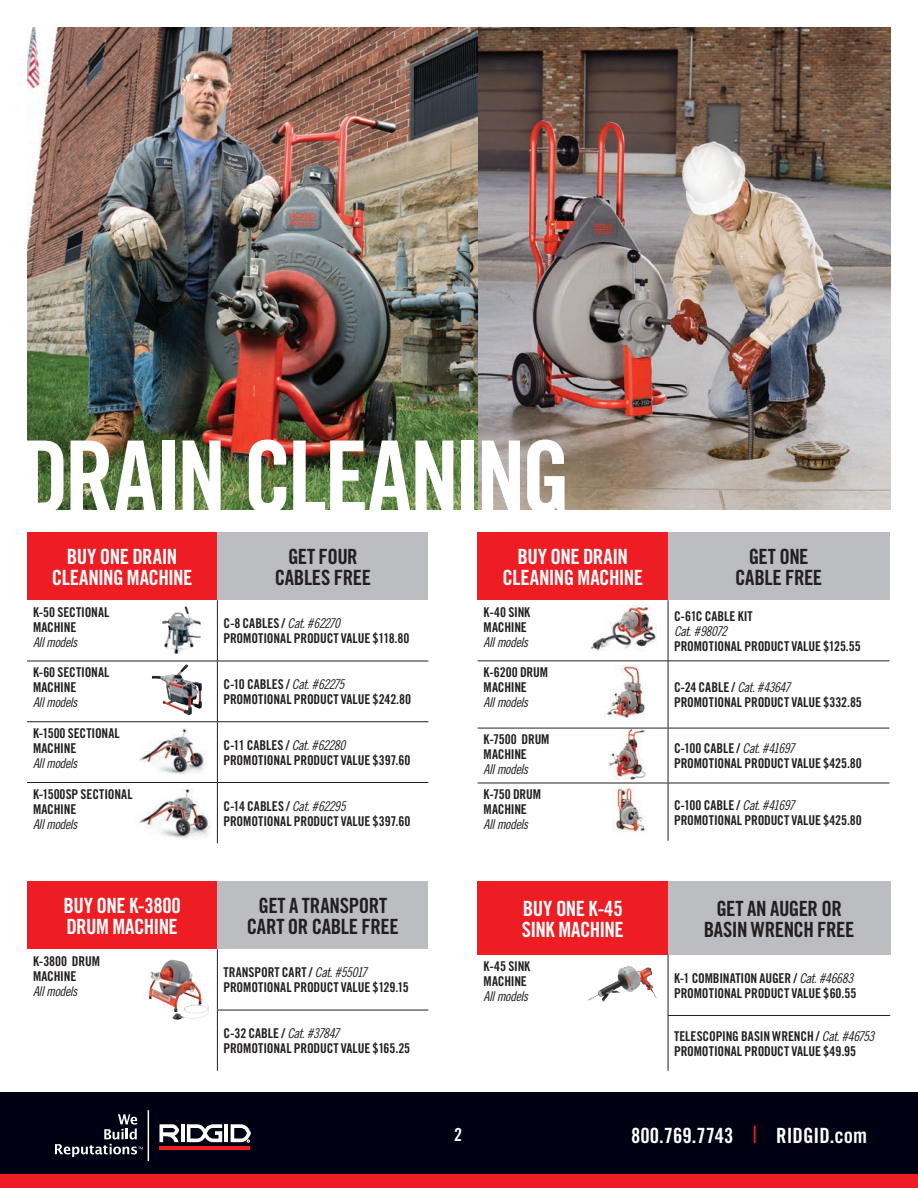
<style>
.page{position:relative;width:918px;height:1188px;background:#fff}
.page>*{position:absolute;margin:0;border:0;box-sizing:border-box;transform-origin:0 0}
.t1{font:100.05px "Trade Gothic Bold Cond Twenty";letter-spacing:-.05em;color:#fff}
.t2{font:21px/21px "Trade Gothic Bold Cond Twenty";letter-spacing:-.025em;color:#fff;text-align:center}
.t3{font:21px/21px "Trade Gothic Bold Cond Twenty";letter-spacing:-.02em;color:#231f20;text-align:center}
.t4{font:21px "Trade Gothic Bold Cond Twenty";color:#fff}
.t5{font:18px "Trade Gothic Bold Cond Twenty";color:#fff}
.t6{font:13.5px/15px "Trade Gothic Bold Cond Twenty";letter-spacing:-.01em;color:#231f20}
.t7{font:13.5px "Trade Gothic Cond Eighteen Obl";letter-spacing:-.035em;color:#231f20}
.s1{font-family:"Trade Gothic Cond Eighteen Obl"}
.s2{font-family:"Trade Gothic Cond Eighteen";font-size:24px;color:#ee1d23}
</style>
<div class="page">
<img style="left:608px;top:729px;width:37px;height:51px">
<img style="left:614px;top:786px;width:33px;height:46px">
<img style="left:27px;top:27px;width:864px;height:483px">
<div style="left:0;top:1092px;width:918px;height:82px;background:#000012"></div>
<div style="left:27px;top:532px;width:190px;height:68px;background:#ee1d23"></div>
<div style="left:217px;top:532px;width:211px;height:68px;background:#bcbdc0"></div>
<hr style="left:217px;top:600px;width:1px;height:61px;background:#231f20">
<hr style="left:27px;top:661px;width:190px;height:1px;background:#231f20">
<hr style="left:217px;top:661px;width:211px;height:1px;background:#231f20">
<hr style="left:217px;top:661px;width:1px;height:60px;background:#231f20">
<hr style="left:27px;top:721px;width:190px;height:1px;background:#231f20">
<hr style="left:217px;top:721px;width:211px;height:1px;background:#231f20">
<hr style="left:217px;top:722px;width:1px;height:60px;background:#231f20">
<hr style="left:27px;top:782px;width:190px;height:1px;background:#231f20">
<hr style="left:217px;top:782px;width:211px;height:1px;background:#231f20">
<hr style="left:217px;top:783px;width:1px;height:60px;background:#231f20">
<div style="left:0;top:1174px;width:918px;height:14px;background:#ee1d23"></div>
<hr style="left:148px;top:1110px;width:1px;height:51px;background:#fff">
<hr style="left:159px;top:1146px;width:91px;height:3px;background:#ee1d23">
<hr style="left:181px;top:1124px;width:3px;height:18px;background:#fff">
<hr style="left:225px;top:1124px;width:3px;height:18px;background:#fff">
<svg style="left:159px;top:1124px;width:20px;height:18px"></svg>
<svg style="left:187px;top:1124px;width:35px;height:18px"></svg>
<svg style="left:231px;top:1124px;width:20px;height:18px"></svg>
<svg style="left:55px;top:1114px;width:88px;height:43px"></svg>
<img style="left:152px;top:665px;width:34px;height:23px">
<img style="left:139px;top:728px;width:67px;height:46px">
<img style="left:138px;top:788px;width:73px;height:51px">
<img style="left:162px;top:606px;width:39px;height:48px">
<div style="left:478px;top:532px;width:190px;height:68px;background:#ee1d23"></div>
<div style="left:668px;top:532px;width:221px;height:68px;background:#bcbdc0"></div>
<hr style="left:668px;top:600px;width:1px;height:60px;background:#231f20">
<hr style="left:668px;top:661px;width:1px;height:67px;background:#231f20">
<hr style="left:668px;top:728px;width:1px;height:55px;background:#231f20">
<hr style="left:668px;top:783px;width:1px;height:58px;background:#231f20">
<hr style="left:478px;top:660px;width:190px;height:1px;background:#231f20">
<hr style="left:668px;top:660px;width:221px;height:1px;background:#231f20">
<hr style="left:478px;top:728px;width:190px;height:1px;background:#231f20">
<hr style="left:668px;top:728px;width:221px;height:1px;background:#231f20">
<hr style="left:478px;top:783px;width:190px;height:1px;background:#231f20">
<hr style="left:668px;top:783px;width:221px;height:1px;background:#231f20">
<img style="left:606px;top:666px;width:39px;height:52px">
<img style="left:590px;top:605px;width:66px;height:46px">
<div style="left:27px;top:881px;width:190px;height:68px;background:#ee1d23"></div>
<div style="left:217px;top:881px;width:211px;height:68px;background:#bcbdc0"></div>
<hr style="left:217px;top:949px;width:1px;height:61px;background:#231f20">
<hr style="left:217px;top:1010px;width:211px;height:1px;background:#231f20">
<hr style="left:217px;top:1010px;width:1px;height:61px;background:#231f20">
<img style="left:149px;top:960px;width:50px;height:52px">
<div style="left:478px;top:881px;width:190px;height:74px;background:#ee1d23"></div>
<div style="left:668px;top:881px;width:222px;height:74px;background:#bcbdc0"></div>
<hr style="left:668px;top:955px;width:1px;height:60px;background:#231f20">
<hr style="left:668px;top:1015px;width:222px;height:1px;background:#231f20">
<hr style="left:668px;top:1016px;width:1px;height:55px;background:#231f20">
<img style="left:594px;top:966px;width:35px;height:31px">
<h1 class="t1" style="left:20px;top:416px;width:553px">DRAIN CLEANING</h1>
<h2 class="t2" style="left:503px;top:546px;width:142px">BUY ONE DRAIN<br>CLEANING MACHINE</h2>
<h2 class="t3" style="left:735px;top:546px;width:89px">GET ONE<br>CABLE FREE</h2>
<p class="t6" style="left:484px;top:604px;width:48px">K-40 SINK<br>MACHINE</p>
<p class="t7" style="left:484px;top:634px;width:46px">All models</p>
<h2 class="t2" style="left:52px;top:546px;width:142px">BUY ONE DRAIN<br>CLEANING MACHINE</h2>
<h2 class="t3" style="left:275px;top:546px;width:98px">GET FOUR<br>CABLES FREE</h2>
<p class="t6" style="left:33px;top:604px;width:78px">K-50 SECTIONAL<br>MACHINE</p>
<p class="t7" style="left:33px;top:634px;width:46px">All models</p>
<p class="t6" style="left:674px;top:608px;width:80px">C-61C CABLE KIT</p>
<p class="t7" style="left:674px;top:623px;width:55px">Cat. #98072</p>
<p class="t6" style="left:674px;top:638px;width:188px">PROMOTIONAL PRODUCT VALUE $125.55</p>
<p class="t6" style="left:223px;top:616px;width:187px">C-8 CABLES / <span class="s1">Cat. #62270<br></span>PROMOTIONAL PRODUCT VALUE $118.80</p>
<p class="t6" style="left:33px;top:665px;width:78px">K-60 SECTIONAL<br>MACHINE</p>
<p class="t7" style="left:33px;top:694px;width:46px">All models</p>
<p class="t6" style="left:33px;top:726px;width:88px">K-1500 SECTIONAL<br>MACHINE</p>
<p class="t7" style="left:33px;top:755px;width:46px">All models</p>
<p class="t6" style="left:33px;top:786px;width:101px">K-1500SP SECTIONAL<br>MACHINE</p>
<p class="t7" style="left:33px;top:816px;width:46px">All models</p>
<p class="t6" style="left:223px;top:677px;width:189px">C-10 CABLES / <span class="s1">Cat. #62275<br></span>PROMOTIONAL PRODUCT VALUE $242.80</p>
<p class="t6" style="left:223px;top:738px;width:189px">C-11 CABLES / <span class="s1">Cat. #62280<br></span>PROMOTIONAL PRODUCT VALUE $397.60</p>
<p class="t6" style="left:223px;top:798px;width:189px">C-14 CABLES / <span class="s1">Cat. #62295<br></span>PROMOTIONAL PRODUCT VALUE $397.60</p>
<h2 class="t2" style="left:64px;top:895px;width:119px;text-align:left">BUY ONE K-3800<br>DRUM MACHINE</h2>
<h2 class="t3" style="left:247px;top:895px;width:153px">GET A TRANSPORT<br>CART OR CABLE FREE</h2>
<p class="t6" style="left:33px;top:953px;width:68px">K-3800 DRUM<br>MACHINE</p>
<p class="t7" style="left:33px;top:983px;width:46px">All models</p>
<p class="t6" style="left:223px;top:965px;width:187px">TRANSPORT CART / <span class="s1">Cat. #55017<br></span>PROMOTIONAL PRODUCT VALUE $129.15</p>
<p class="t6" style="left:223px;top:1026px;width:188px">C-32 CABLE / <span class="s1">Cat. #37847<br></span>PROMOTIONAL PRODUCT VALUE $165.25</p>
<p class="t6" style="left:484px;top:665px;width:66px">K-6200 DRUM<br>MACHINE</p>
<p class="t7" style="left:484px;top:694px;width:46px">All models</p>
<p class="t6" style="left:484px;top:732px;width:67px">K-7500 DRUM<br>MACHINE</p>
<p class="t7" style="left:484px;top:762px;width:46px">All models</p>
<p class="t6" style="left:484px;top:787px;width:59px">K-750 DRUM<br>MACHINE</p>
<p class="t7" style="left:484px;top:816px;width:46px">All models</p>
<p class="t6" style="left:674px;top:680px;width:189px">C-24 CABLE / <span class="s1">Cat. #43647<br></span>PROMOTIONAL PRODUCT VALUE $332.85</p>
<p class="t6" style="left:674px;top:741px;width:189px">C-100 CABLE / <span class="s1">Cat. #41697<br></span>PROMOTIONAL PRODUCT VALUE $425.80</p>
<p class="t6" style="left:674px;top:797px;width:189px">C-100 CABLE / <span class="s1">Cat. #41697<br></span>PROMOTIONAL PRODUCT VALUE $425.80</p>
<h2 class="t2" style="left:522px;top:898px;width:104px;text-align:left">BUY ONE K-45<br>SINK MACHINE</h2>
<h2 class="t3" style="left:704px;top:898px;width:152px">GET AN AUGER OR<br>BASIN WRENCH FREE</h2>
<p class="t6" style="left:484px;top:959px;width:48px">K-45 SINK<br>MACHINE</p>
<p class="t7" style="left:484px;top:988px;width:46px">All models</p>
<p class="t6" style="left:674px;top:971px;width:184px">K-1 COMBINATION AUGER / <span class="s1">Cat. #46683<br></span>PROMOTIONAL PRODUCT VALUE $60.55</p>
<p class="t6" style="left:674px;top:1029px;width:202px">TELESCOPING BASIN WRENCH / <span class="s1">Cat. #46753<br></span>PROMOTIONAL PRODUCT VALUE $49.95</p>
<h3 class="t5" style="left:454px;top:1124px;width:9px">2</h3>
<h2 class="t4" style="left:631px;top:1123px;width:238px">800.769.7743 <span class="s2">l</span> RIDGID.com</h2>
</div>
